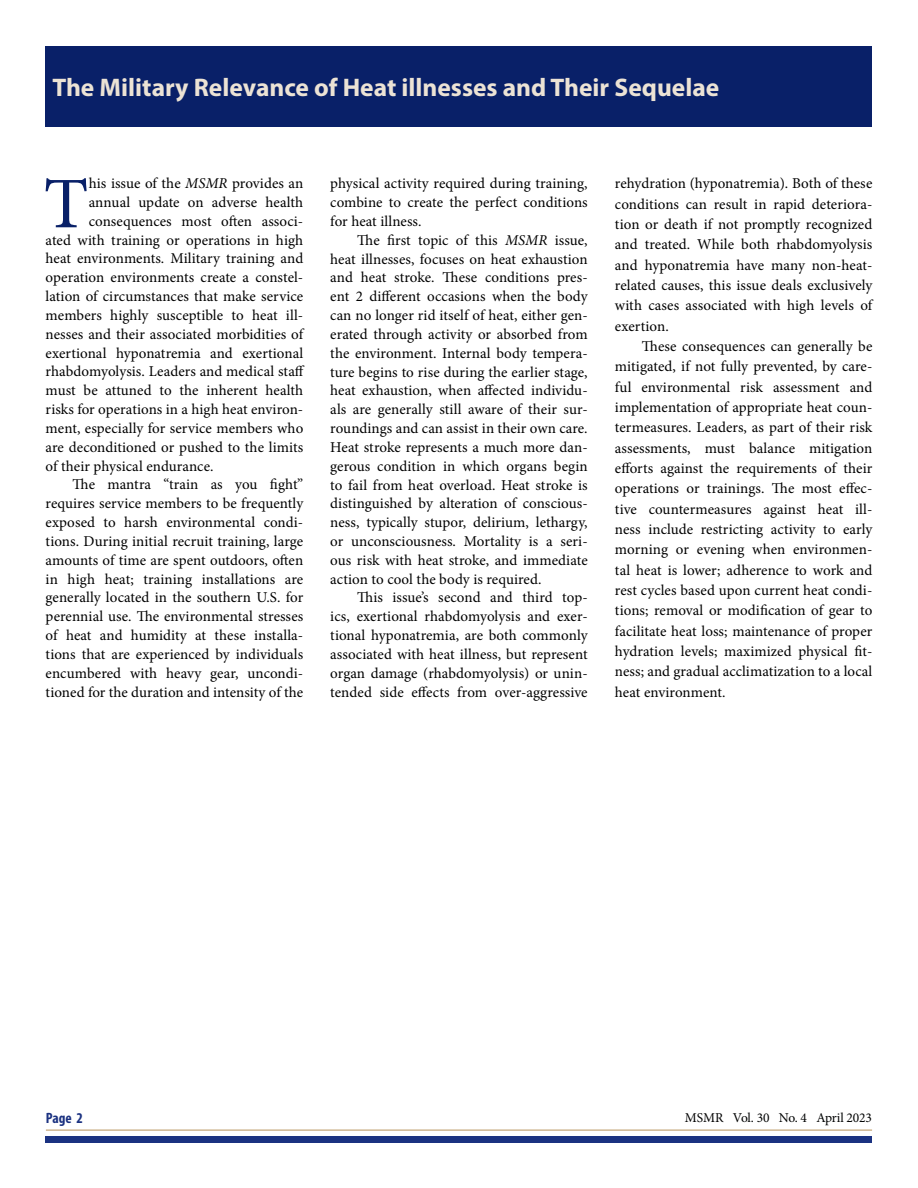
<style>
.page{position:relative;width:918px;height:1188px;background:#fff}
.page>*{position:absolute;margin:0;border:0;box-sizing:border-box;transform-origin:0 0}
.Body_DropCap{font:72.75px "Minion Pro";color:#092068}
.Heads_2021{font:700 25.5px "Myriad Pro";color:#ece3d5}
.Body{font:15px/18.9px "Minion Pro";letter-spacing:.005em;color:#000;text-align:justify}
.Body_DropCap-2{font:15px "Minion Pro";letter-spacing:.005em;color:#000}
.t1{font:700 condensed 15px "Myriad Pro";color:#1b3281}
.t2{font:13.5px "Minion Pro";letter-spacing:-.01em;color:#010202}
.s1{font-style:italic}
.s2{color:#000}
</style>
<div class="page">
<div style="left:46px;top:1136px;width:826px;height:6px;background:#1b3281"></div>
<hr style="left:46px;top:1129px;width:826px;height:2px;background:#cfb691">
<div style="left:46px;top:46px;width:826px;height:80px;background:#092068"></div>
<h1 class="Heads_2021" style="left:52px;top:70px;width:668px">The Military Relevance of Heat illnesses and Their Sequelae</h1>
<p class="Body_DropCap" style="left:44px;top:155px;width:46px">T</p>
<p class="Body_DropCap-2" style="left:89px;top:173px;width:216px">his issue of the <span class="s1">MSMR</span> provides an</p>
<p class="Body_DropCap-2" style="left:89px;top:192px;width:216px">annual update on adverse health</p>
<p class="Body_DropCap-2" style="left:89px;top:211px;width:216px">consequences most often associ-</p>
<p class="Body_DropCap-2" style="left:46px;top:230px;width:259px">ated with training or operations in high</p>
<p class="Body_DropCap-2" style="left:46px;top:249px;width:259px">heat environments. Military training and</p>
<p class="Body_DropCap-2" style="left:46px;top:267px;width:259px">operation environments create a constel-</p>
<p class="Body_DropCap-2" style="left:46px;top:286px;width:259px">lation of circumstances that make service</p>
<p class="Body_DropCap-2" style="left:46px;top:305px;width:259px">members highly susceptible to heat ill-</p>
<p class="Body_DropCap-2" style="left:46px;top:324px;width:259px">nesses and their associated morbidities of</p>
<p class="Body_DropCap-2" style="left:46px;top:343px;width:259px">exertional hyponatremia and exertional</p>
<p class="Body_DropCap-2" style="left:46px;top:362px;width:261px">rhabdomyolysis. Leaders and medical staff</p>
<p class="Body_DropCap-2" style="left:46px;top:380px;width:259px">must be attuned to the inherent health</p>
<p class="Body_DropCap-2" style="left:46px;top:399px;width:259px">risks for operations in a high heat environ-</p>
<p class="Body_DropCap-2" style="left:46px;top:418px;width:259px">ment, especially for service members who</p>
<p class="Body_DropCap-2" style="left:46px;top:437px;width:259px">are deconditioned or pushed to the limits</p>
<p class="Body_DropCap-2" style="left:46px;top:456px;width:169px">of their physical endurance.</p>
<p class="Body" style="left:46px;top:475px;width:259px;text-indent:27px">The mantra “train as you fight” requires service members to be frequently exposed to harsh environmental condi&shy;tions. During initial recruit training, large amounts of time are spent outdoors, often in high heat; training installations are generally located in the southern U.S. for perennial use. The environmental stresses of heat and humidity at these installa&shy;tions that are experienced by individuals encumbered with heavy gear, uncondi&shy;tioned for the duration and intensity of the</p>
<p class="Body" style="left:330px;top:174px;width:259px">physical activity required during training, combine to create the perfect conditions for heat illness.</p>
<p class="Body" style="left:330px;top:231px;width:259px;text-indent:27px">The first topic of this <span class="s1">MSMR</span> issue, heat illnesses, focuses on heat exhaustion and heat stroke. These conditions pres&shy;ent 2 different occasions when the body can no longer rid itself of heat, either gen&shy;erated through activity or absorbed from the environment. Internal body tempera&shy;ture begins to rise during the earlier stage, heat exhaustion, when affected individu&shy;als are generally still aware of their sur&shy;roundings and can assist in their own care.<br>Heat stroke represents a much more dan&shy;gerous condition in which organs begin to fail from heat overload. Heat stroke is distinguished by alteration of conscious&shy;ness, typically stupor, delirium, lethargy, or unconsciousness. Mortality is a seri&shy;ous risk with heat stroke, and immediate action to cool the body is required.</p>
<p class="Body" style="left:330px;top:588px;width:259px;text-indent:27px">This issue’s second and third top&shy;ics, exertional rhabdomyolysis and exer&shy;tional hyponatremia, are both commonly associated with heat illness, but represent organ damage (rhabdomyolysis) or unin&shy;tended side effects from over-aggressive</p>
<p class="Body" style="left:615px;top:173px;width:259px;line-height:20.4px">rehydration (hyponatremia). Both of these conditions can result in rapid deteriora&shy;tion or death if not promptly recognized and treated. While both rhabdomyolysis and hyponatremia have many non-heat&shy;related causes, this issue deals exclusively with cases associated with high levels of exertion.</p>
<p class="Body" style="left:615px;top:336px;width:259px;line-height:20.4px;text-indent:27px">These consequences can generally be mitigated, if not fully prevented, by care&shy;ful environmental risk assessment and implementation of appropriate heat coun&shy;termeasures. Leaders, as part of their risk assessments, must balance mitigation efforts against the requirements of their operations or trainings. The most effec&shy;tive countermeasures against heat ill&shy;ness include restricting activity to early morning or evening when environmen&shy;tal heat is lower; adherence to work and rest cycles based upon current heat condi&shy;tions; removal or modification of gear to facilitate heat loss; maintenance of proper hydration levels; maximized physical fit&shy;ness; and gradual acclimatization to a local heat environment.</p>
<p class="t1" style="left:46px;top:1109px;width:39px">Page 2</p>
<p class="t2" style="left:685px;top:1109px;width:189px"><span class="s2">MSMR</span> Vol. 30 No. 4 April 2023</p>
</div>
